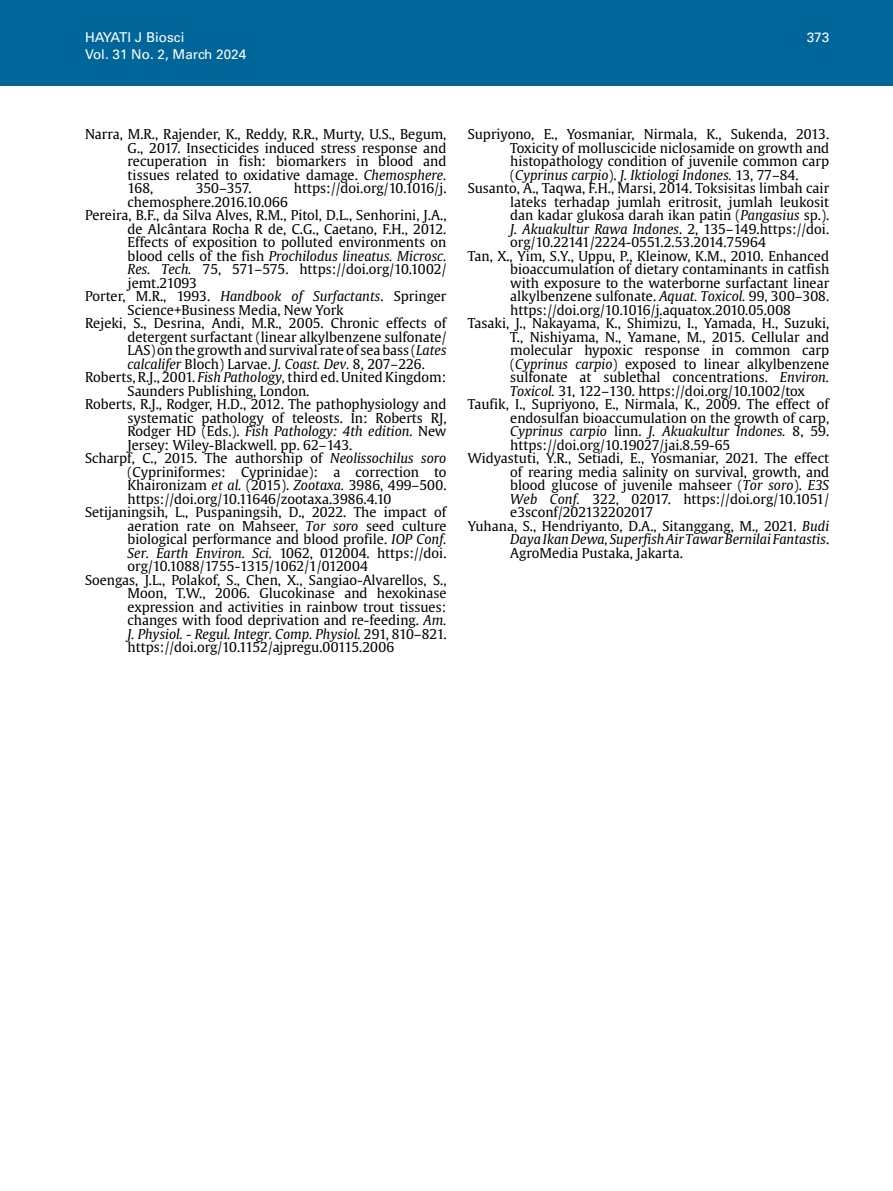
<style>
.page{position:relative;width:893px;height:1191px;background:#fff}
.page>*{position:absolute;margin:0;border:0;box-sizing:border-box;transform-origin:0 0}
.t1{font:13.5px/13.5px "Gulliver";color:#000;text-align:justify}
.t2{font:italic 13.5px "Gulliver";color:#000}
.t3{font:13.5px "Univers LT Std";color:#fff}
.s1{font-style:italic}
.s2{font-style:normal}
</style>
<div class="page">
<div style="left:0;top:0;width:893px;height:85px;background:#069"></div>
<p class="t3" style="left:85px;top:30px;width:101px">HAYATI J Biosci</p>
<p class="t3" style="left:807px;top:30px;width:24px">373</p>
<p class="t3" style="left:85px;top:46px;width:163px">Vol. 31 No. 2, March 2024</p>
<p class="t1" style="left:128px;top:127px;width:320px;text-indent:-43px">Narra, M.R., Rajender, K., Reddy, R.R., Murty, U.S., Begum, G., 2017. Insecticides induced stress response and recuperation in fish: biomarkers in blood and tissues related to oxidative damage. <span class="s1">Chemosphere.<br></span>168,</p>
<p class="t1" style="left:196px;top:181px;width:57px">350–357.</p>
<p class="t1" style="left:294px;top:181px;width:154px">https://doi.org/10.1016/j.</p>
<p class="t1" style="left:128px;top:195px;width:162px">chemosphere.2016.10.066</p>
<p class="t1" style="left:85px;top:208px;width:363px">Pereira, B.F., da Silva Alves, R.M., Pitol, D.L., Senhorini, J.A.,</p>
<p class="t1" style="left:128px;top:222px;width:320px">de Alcântara Rocha R de, C.G., Caetano, F.H., 2012.</p>
<p class="t1" style="left:128px;top:235px;width:320px">Effects of exposition to polluted environments on</p>
<p class="t2" style="left:128px;top:247px;width:320px"><span class="s2">blood cells of the fish</span> Prochilodus lineatus. Microsc.</p>
<p class="t1" style="left:128px;top:262px;width:320px"><span class="s1">Res. Tech.</span> 75, 571–575. https://doi.org/10.1002/</p>
<p class="t1" style="left:128px;top:276px;width:71px">jemt.21093</p>
<p class="t1" style="left:85px;top:289px;width:363px">Porter, M.R., 1993. <span class="s1">Handbook of Surfactants</span>. Springer</p>
<p class="t1" style="left:128px;top:303px;width:217px">Science+Business Media, New York</p>
<p class="t1" style="left:85px;top:316px;width:363px">Rejeki, S., Desrina, Andi, M.R., 2005. Chronic effects of</p>
<p class="t1" style="left:128px;top:330px;width:320px">detergent surfactant (linear alkylbenzene sulfonate/</p>
<p class="t1" style="left:128px;top:343px;width:320px">LAS) on the growth and survival rate of sea bass (<span class="s1">Lates</span></p>
<p class="t1" style="left:128px;top:357px;width:299px"><span class="s1">calcalifer</span> Bloch) Larvae. <span class="s1">J. Coast. Dev.</span> 8, 207–226.</p>
<p class="t1" style="left:85px;top:370px;width:363px">Roberts, R.J., 2001. <span class="s1">Fish Pathology,</span> third ed. United Kingdom:</p>
<p class="t1" style="left:128px;top:384px;width:183px">Saunders Publishing, London.</p>
<p class="t1" style="left:85px;top:397px;width:363px">Roberts, R.J., Rodger, H.D., 2012. The pathophysiology and</p>
<p class="t1" style="left:128px;top:411px;width:320px">systematic pathology of teleosts. In: Roberts RJ,</p>
<p class="t2" style="left:128px;top:423px;width:320px"><span class="s2">Rodger HD (Eds.).</span> Fish Pathology: 4th edition. <span class="s2">New</span></p>
<p class="t1" style="left:128px;top:438px;width:226px">Jersey: Wiley-Blackwell. pp. 62–143.</p>
<p class="t1" style="left:85px;top:451px;width:363px">Scharpf, C., 2015. The authorship of <span class="s1">Neolissochilus soro</span></p>
<p class="t1" style="left:128px;top:465px;width:320px">(Cypriniformes: Cyprinidae): a correction to</p>
<p class="t1" style="left:128px;top:478px;width:320px">Khaironizam <span class="s1">et al.</span> (2015). <span class="s1">Zootaxa.</span> 3986, 499–500.</p>
<p class="t1" style="left:128px;top:492px;width:265px">https://doi.org/10.11646/zootaxa.3986.4.10</p>
<p class="t1" style="left:85px;top:505px;width:363px">Setijaningsih, L., Puspaningsih, D., 2022. The impact of</p>
<p class="t1" style="left:128px;top:519px;width:320px">aeration rate on Mahseer, <span class="s1">Tor soro</span> seed culture</p>
<p class="t1" style="left:128px;top:532px;width:320px">biological performance and blood profile. <span class="s1">IOP Conf.</span></p>
<p class="t1" style="left:128px;top:546px;width:320px"><span class="s1">Ser. Earth Environ. Sci.</span> 1062, 012004. https://doi.</p>
<p class="t1" style="left:128px;top:559px;width:242px">org/10.1088/1755-1315/1062/1/012004</p>
<p class="t1" style="left:85px;top:573px;width:363px">Soengas, J.L., Polakof, S., Chen, X., Sangiao-Alvarellos, S.,</p>
<p class="t1" style="left:128px;top:586px;width:320px">Moon, T.W., 2006. Glucokinase and hexokinase</p>
<p class="t1" style="left:128px;top:600px;width:320px">expression and activities in rainbow trout tissues:</p>
<p class="t1" style="left:128px;top:613px;width:320px">changes with food deprivation and re-feeding. <span class="s1">Am.</span></p>
<p class="t2" style="left:128px;top:625px;width:320px">J. Physiol. - Regul. Integr. Comp. Physiol. <span class="s2">291, 810–821.</span></p>
<p class="t1" style="left:128px;top:640px;width:268px">https://doi.org/10.1152/ajpregu.00115.2006</p>
<p class="t1" style="left:468px;top:127px;width:363px">Supriyono, E., Yosmaniar, Nirmala, K., Sukenda, 2013.</p>
<p class="t1" style="left:510px;top:141px;width:320px">Toxicity of molluscicide niclosamide on growth and</p>
<p class="t1" style="left:510px;top:154px;width:320px">histopathology condition of juvenile common carp</p>
<p class="t2" style="left:510px;top:166px;width:290px"><span class="s2">(</span>Cyprinus carpio<span class="s2">).</span> J. Iktiologi Indones. <span class="s2">13, 77–84.</span></p>
<p class="t1" style="left:468px;top:181px;width:363px">Susanto, A., Taqwa, F.H., Marsi, 2014. Toksisitas limbah cair</p>
<p class="t1" style="left:510px;top:195px;width:320px">lateks terhadap jumlah eritrosit, jumlah leukosit</p>
<p class="t1" style="left:510px;top:208px;width:320px">dan kadar glukosa darah ikan patin (<span class="s1">Pangasius</span> sp.).</p>
<p class="t2" style="left:510px;top:220px;width:320px">J. Akuakultur Rawa Indones<span class="s2">. 2, 135–149.https://doi.</span></p>
<p class="t1" style="left:510px;top:235px;width:257px">org/10.22141/2224-0551.2.53.2014.75964</p>
<p class="t1" style="left:468px;top:249px;width:363px">Tan, X., Yim, S.Y., Uppu, P., Kleinow, K.M., 2010. Enhanced</p>
<p class="t1" style="left:510px;top:262px;width:320px">bioaccumulation of dietary contaminants in catfish</p>
<p class="t1" style="left:510px;top:276px;width:320px">with exposure to the waterborne surfactant linear</p>
<p class="t1" style="left:510px;top:289px;width:320px">alkylbenzene sulfonate. <span class="s1">Aquat. Toxicol.</span> 99, 300–308.</p>
<p class="t1" style="left:510px;top:303px;width:282px">https://doi.org/10.1016/j.aquatox.2010.05.008</p>
<p class="t1" style="left:468px;top:316px;width:363px">Tasaki, J., Nakayama, K., Shimizu, I., Yamada, H., Suzuki,</p>
<p class="t1" style="left:510px;top:330px;width:320px">T., Nishiyama, N., Yamane, M., 2015. Cellular and</p>
<p class="t1" style="left:510px;top:343px;width:320px">molecular hypoxic response in common carp</p>
<p class="t1" style="left:510px;top:357px;width:320px">(<span class="s1">Cyprinus carpio</span>) exposed to linear alkylbenzene</p>
<p class="t1" style="left:510px;top:370px;width:320px">sulfonate at sublethal concentrations. <span class="s1">Environ.</span></p>
<p class="t1" style="left:510px;top:384px;width:296px"><span class="s1">Toxicol.</span> 31, 122–130. https://doi.org/10.1002/tox</p>
<p class="t1" style="left:468px;top:397px;width:363px">Taufik, I., Supriyono, E., Nirmala, K., 2009. The effect of</p>
<p class="t1" style="left:510px;top:411px;width:320px">endosulfan bioaccumulation on the growth of carp,</p>
<p class="t2" style="left:510px;top:423px;width:320px">Cyprinus carpio <span class="s2">linn.</span> J. Akuakultur Indones. <span class="s2">8, 59.</span></p>
<p class="t1" style="left:510px;top:438px;width:222px">https://doi.org/10.19027/jai.8.59-65</p>
<p class="t1" style="left:468px;top:451px;width:363px">Widyastuti, Y.R., Setiadi, E., Yosmaniar, 2021. The effect</p>
<p class="t1" style="left:510px;top:465px;width:320px">of rearing media salinity on survival, growth, and</p>
<p class="t1" style="left:510px;top:478px;width:320px">blood glucose of juvenile mahseer (<span class="s1">Tor soro</span>). <span class="s1">E3S</span></p>
<p class="t1" style="left:510px;top:492px;width:320px"><span class="s1">Web Conf.</span> 322, 02017. https://doi.org/10.1051/</p>
<p class="t1" style="left:510px;top:505px;width:145px">e3sconf/202132202017</p>
<p class="t1" style="left:468px;top:519px;width:363px">Yuhana, S., Hendriyanto, D.A., Sitanggang, M., 2021. <span class="s1">Budi</span></p>
<p class="t2" style="left:510px;top:531px;width:320px">Daya Ikan Dewa, Superfish Air Tawar Bernilai Fantastis<span class="s2">.</span></p>
<p class="t1" style="left:510px;top:546px;width:174px">AgroMedia Pustaka, Jakarta.</p>
</div>
